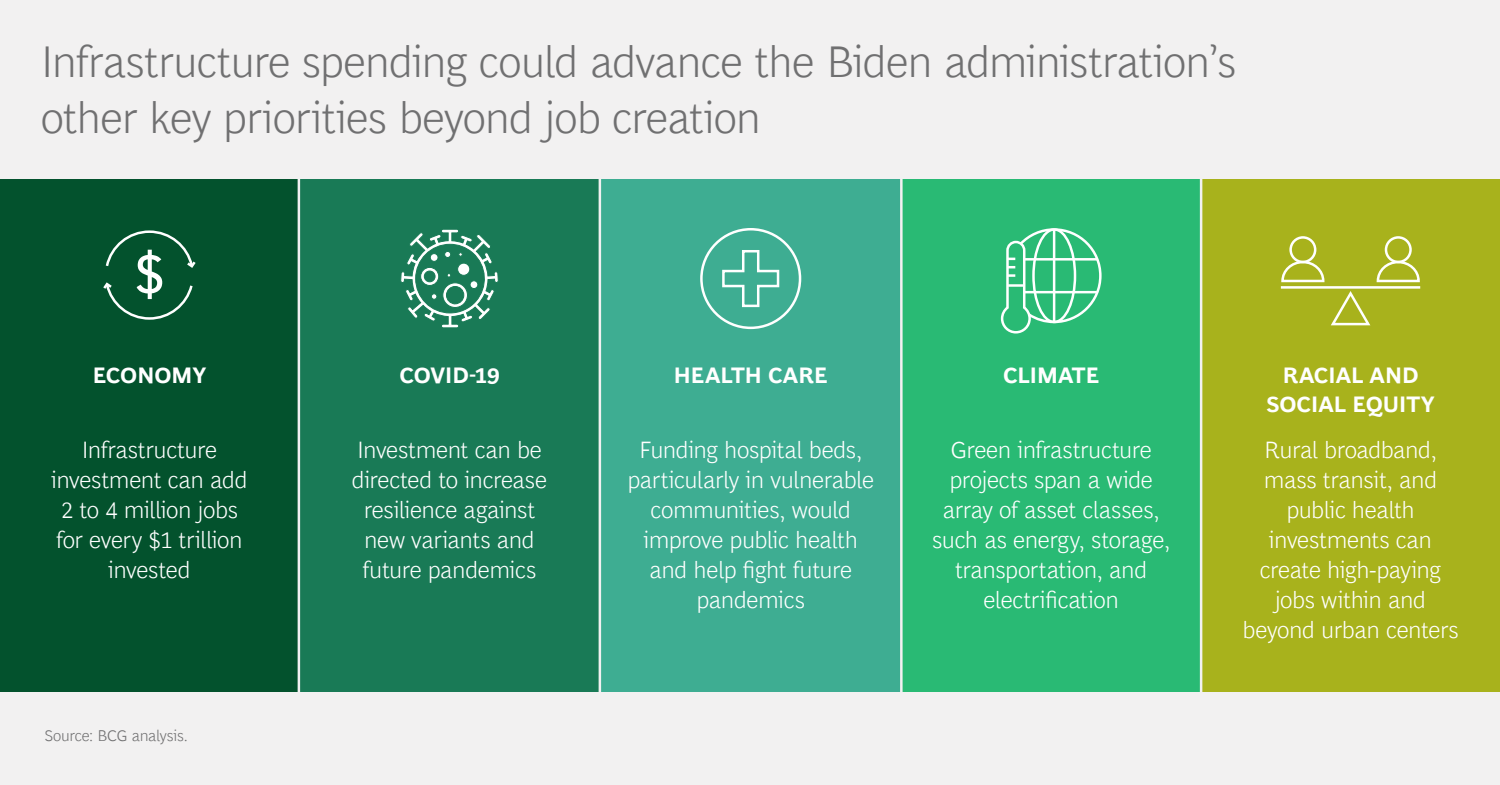
<style>
.page{position:relative;width:1500px;height:785px;background:#f2f1f1}
.page>*{position:absolute;margin:0;border:0;box-sizing:border-box;transform-origin:0 0}
.t1{font:300 44.38px/56.1px "Henderson BCG Sans";letter-spacing:-.02em;color:#707071}
.t2{font:300 23.75px/30px "Henderson BCG Sans";letter-spacing:-.015em;color:#fff;text-align:center}
.t3{font:700 22.5px/28.8px "Henderson BCG Sans";letter-spacing:-.015em;color:#fff;text-align:center}
.t4{font:300 15.75px "Henderson BCG Sans";letter-spacing:-.015em;color:#707071}
</style>
<div class="page">
<div style="left:0;top:179px;width:299px;height:513px;background:#03522d"></div>
<div style="left:1201px;top:179px;width:299px;height:513px;background:#a8b21c"></div>
<div style="left:299px;top:179px;width:301px;height:513px;background:#197a56"></div>
<div style="left:600px;top:179px;width:301px;height:513px;background:#3ead92"></div>
<div style="left:901px;top:179px;width:300px;height:513px;background:#29ba74"></div>
<svg style="left:103px;top:230px;width:93px;height:90px"></svg>
<svg style="left:401px;top:229px;width:98px;height:99px"></svg>
<div style="left:700px;top:228px;width:101px;height:101px;border:2px solid #fff;border-radius:50%"></div>
<svg style="left:722px;top:250px;width:58px;height:58px"></svg>
<svg style="left:1000px;top:228px;width:102px;height:106px"></svg>
<div style="left:1289px;top:236px;width:27px;height:27px;border:2px solid #fff;border-radius:50%"></div>
<svg style="left:1281px;top:260px;width:44px;height:23px"></svg>
<div style="left:1385px;top:236px;width:27px;height:27px;border:2px solid #fff;border-radius:50%"></div>
<svg style="left:1376px;top:260px;width:44px;height:23px"></svg>
<hr style="left:1281px;top:286px;width:139px;height:3px;background:#fff">
<svg style="left:1330px;top:291px;width:41px;height:35px"></svg>
<hr style="left:298px;top:166px;width:2px;height:551px;background:#f2f1f1">
<hr style="left:599px;top:166px;width:2px;height:551px;background:#f2f1f1">
<hr style="left:900px;top:166px;width:3px;height:551px;background:#f2f1f1">
<hr style="left:1200px;top:166px;width:2px;height:551px;background:#f2f1f1">
<h1 class="t1" style="left:41px;top:30px;width:1197px">Infrastructure spending could advance the Biden administration’s other key priorities beyond job creation</h1>
<p class="t3" style="left:92px;top:359px;width:115px">ECONOMY</p>
<p class="t2" style="left:51px;top:433px;width:198px">Infrastructure investment can add<br>2 to 4 million jobs for every $1 trillion invested</p>
<p class="t4" style="left:44px;top:724px;width:145px">Source: BCG analysis.</p>
<p class="t3" style="left:400px;top:359px;width:101px">COVID-19</p>
<p class="t2" style="left:352px;top:433px;width:197px">Investment can be directed to increase resilience against new variants and future pandemics</p>
<p class="t3" style="left:674px;top:359px;width:156px">HEALTH CARE</p>
<p class="t2" style="left:627px;top:433px;width:248px">Funding hospital beds, particularly in vulnerable communities, would improve public health and help fight future pandemics</p>
<p class="t3" style="left:1003px;top:359px;width:98px">CLIMATE</p>
<p class="t2" style="left:932px;top:433px;width:239px">Green infrastructure projects span a wide array of asset classes, such as energy, storage, transportation, and electrification</p>
<p class="t3" style="left:1266px;top:359px;width:170px">RACIAL AND<br>SOCIAL EQUITY</p>
<p class="t2" style="left:1243px;top:433px;width:218px">Rural broadband, mass transit, and public health investments can create high-paying jobs within and beyond urban centers</p>
</div>
